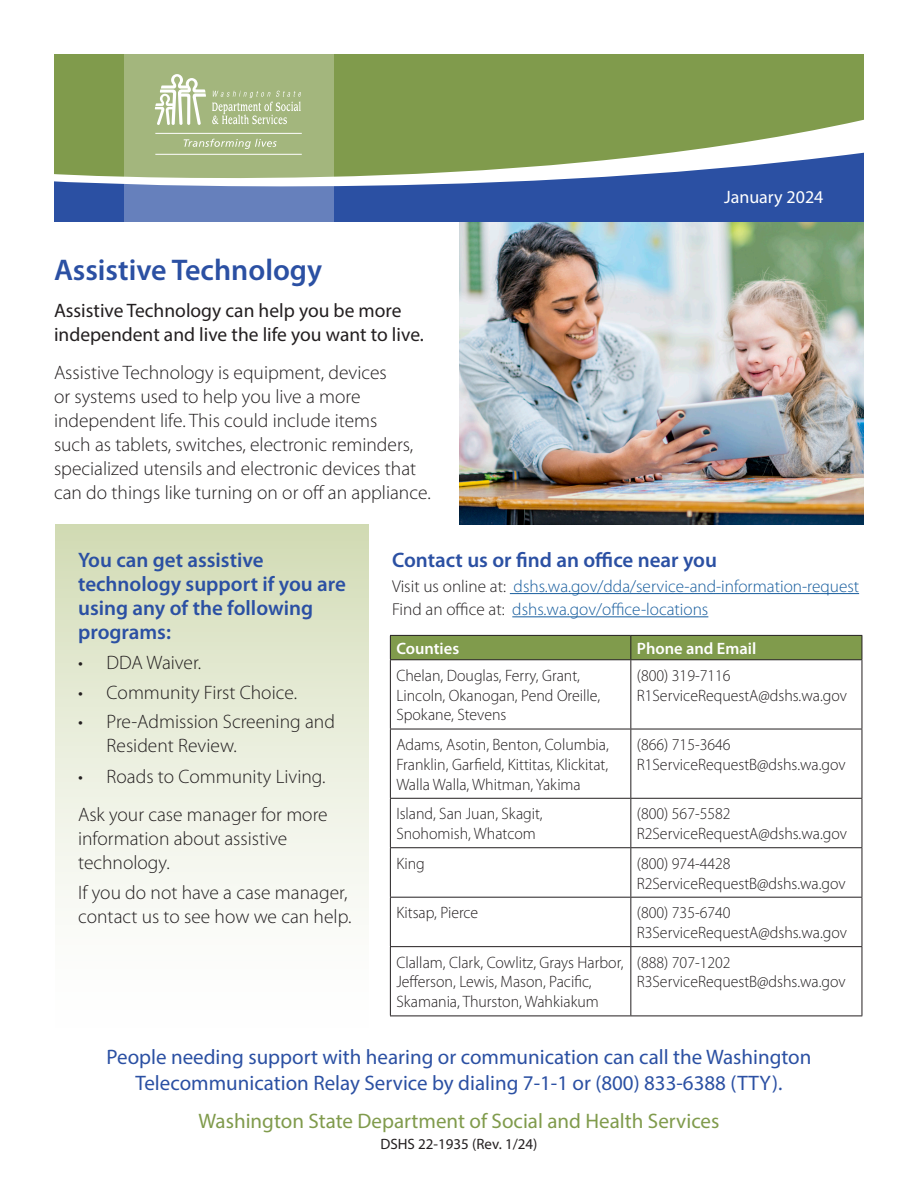
<style>
.page{position:relative;width:918px;height:1188px;background:#fff}
.page>*{position:absolute;margin:0;border:0;box-sizing:border-box;transform-origin:0 0}
.t1{font:600 30px "Myriad Pro";color:#2b50a3}
.t2{font:21px/25.2px "Myriad Pro";color:#2b50a3;text-align:center}
.t3{font:600 21px/24px "Myriad Pro";color:#2b50a3}
.t4{font:21px "Myriad Pro";color:#809b4c}
.t5{font:300 19.5px/24px "Myriad Pro";color:#231f20}
.t6{font:19.5px/24px "Myriad Pro";color:#231f20}
.t7{font:18px "Myriad Pro";color:#fff}
.t8{font:300 17.25px "Myriad Pro";color:#175d9e}
.t9{font:300 16.5px/19.8px "Myriad Pro";color:#231f20;scale:.96 1}
.t10{font:600 16.5px "Myriad Pro";color:#fff}
.t11{font:15px "Myriad Pro";color:#231f20}
.s1{color:#231f20}
</style>
<div class="page">
<img style="left:459px;top:222px;width:404px;height:302px">
<div style="left:54px;top:97px;width:810px;height:125px;background:#2b50a3"></div>
<svg style="left:54px;top:54px;width:810px;height:133px;background:#88a169"></svg>
<svg style="left:124px;top:54px;width:210px;height:168px;background:#98ac95"></svg>
<svg style="left:212px;top:91px;width:89px;height:33px;background:#b3c394"></svg>
<svg style="left:155px;top:74px;width:51px;height:51px;background:#c6d1ae"></svg>
<hr style="left:155px;top:133px;width:147px;height:1px;background:#fff">
<hr style="left:155px;top:154px;width:147px;height:1px;background:#fff">
<svg style="left:184px;top:139px;width:93px;height:10px"></svg>
<div style="left:55px;top:525px;width:314px;height:516px;background:linear-gradient(to bottom,#d4ddb9,#fff)"></div>
<div style="left:390px;top:635px;width:473px;height:25px;background:#809b4c"></div>
<hr style="left:390px;top:659px;width:241px;height:1px;background:#231f20">
<hr style="left:390px;top:660px;width:1px;height:69px;background:#231f20">
<hr style="left:631px;top:659px;width:231px;height:1px;background:#231f20">
<hr style="left:630px;top:660px;width:1px;height:69px;background:#231f20">
<hr style="left:862px;top:660px;width:1px;height:69px;background:#231f20">
<hr style="left:390px;top:729px;width:241px;height:1px;background:#231f20">
<hr style="left:390px;top:729px;width:1px;height:69px;background:#231f20">
<hr style="left:631px;top:729px;width:231px;height:1px;background:#231f20">
<hr style="left:630px;top:729px;width:1px;height:69px;background:#231f20">
<hr style="left:862px;top:729px;width:1px;height:69px;background:#231f20">
<hr style="left:390px;top:798px;width:241px;height:1px;background:#231f20">
<hr style="left:390px;top:799px;width:1px;height:48px;background:#231f20">
<hr style="left:631px;top:798px;width:231px;height:1px;background:#231f20">
<hr style="left:630px;top:799px;width:1px;height:48px;background:#231f20">
<hr style="left:862px;top:799px;width:1px;height:48px;background:#231f20">
<hr style="left:390px;top:847px;width:241px;height:1px;background:#231f20">
<hr style="left:390px;top:848px;width:1px;height:49px;background:#231f20">
<hr style="left:631px;top:847px;width:231px;height:1px;background:#231f20">
<hr style="left:630px;top:848px;width:1px;height:49px;background:#231f20">
<hr style="left:862px;top:848px;width:1px;height:49px;background:#231f20">
<hr style="left:390px;top:897px;width:241px;height:1px;background:#231f20">
<hr style="left:390px;top:898px;width:1px;height:48px;background:#231f20">
<hr style="left:631px;top:897px;width:231px;height:1px;background:#231f20">
<hr style="left:630px;top:898px;width:1px;height:48px;background:#231f20">
<hr style="left:862px;top:898px;width:1px;height:48px;background:#231f20">
<hr style="left:390px;top:946px;width:241px;height:1px;background:#231f20">
<hr style="left:390px;top:947px;width:1px;height:69px;background:#231f20">
<hr style="left:631px;top:946px;width:231px;height:1px;background:#231f20">
<hr style="left:630px;top:947px;width:1px;height:69px;background:#231f20">
<hr style="left:862px;top:947px;width:1px;height:69px;background:#231f20">
<hr style="left:390px;top:1016px;width:241px;height:1px;background:#231f20">
<hr style="left:631px;top:1016px;width:231px;height:1px;background:#231f20">
<hr style="left:510px;top:593px;width:349px;height:1px;background:#175d9e">
<hr style="left:512px;top:616px;width:196px;height:1px;background:#175d9e">
<p class="t1" style="left:54px;top:253px;width:270px">Assistive Technology</p>
<p class="t6" style="left:54px;top:298px;width:371px">Assistive Technology can help you be more independent and live the life you want to live.</p>
<p class="t5" style="left:54px;top:360px;width:378px">Assistive Technology is equipment, devices<br>or systems used to help you live a more independent life. This could include items<br>such as tablets, switches, electronic reminders, specialized utensils and electronic devices that can do things like turning on or off an appliance.</p>
<p class="t7" style="left:724px;top:186px;width:101px">January 2024</p>
<p class="t3" style="left:78px;top:548px;width:269px">You can get assistive technology support if you are using any of the following programs:</p>
<p class="t5" style="left:78px;top:651px;width:125px">• DDA Waiver.</p>
<p class="t5" style="left:78px;top:681px;width:220px">• Community First Choice.</p>
<p class="t5" style="left:107px;top:710px;width:230px;text-indent:-28px">• Pre-Admission Screening and<br>Resident Review.</p>
<p class="t5" style="left:78px;top:765px;width:249px">• Roads to Community Living.</p>
<p class="t5" style="left:78px;top:803px;width:251px">Ask your case manager for more information about assistive technology.</p>
<p class="t5" style="left:78px;top:881px;width:275px">If you do not have a case manager, contact us to see how we can help.</p>
<p class="t3" style="left:392px;top:548px;width:327px">Contact us or find an office near you</p>
<p class="t8" style="left:392px;top:577px;width:469px"><span class="s1">Visit us online at:</span> dshs.wa.gov/dda/service-and-information-request</p>
<p class="t8" style="left:392px;top:600px;width:318px"><span class="s1">Find an office at:</span> dshs.wa.gov/office-locations</p>
<p class="t10" style="left:396px;top:639px;width:64px">Counties</p>
<p class="t10" style="left:637px;top:639px;width:121px">Phone and Email</p>
<p class="t9" style="left:396px;top:666px;width:214px">Chelan, Douglas, Ferry, Grant,<br>Lincoln, Okanogan, Pend Oreille,<br>Spokane, Stevens</p>
<p class="t9" style="left:637px;top:666px;width:220px">(800) 319-7116<br>R1ServiceRequestA@dshs.wa.gov</p>
<p class="t9" style="left:396px;top:735px;width:223px;text-align:justify">Adams, Asotin, Benton, Columbia, Franklin, Garfield, Kittitas, Klickitat, Walla Walla, Whitman, Yakima</p>
<p class="t9" style="left:637px;top:735px;width:219px">(866) 715-3646<br>R1ServiceRequestB@dshs.wa.gov</p>
<p class="t9" style="left:396px;top:804px;width:154px">Island, San Juan, Skagit,<br>Snohomish, Whatcom</p>
<p class="t9" style="left:637px;top:804px;width:220px">(800) 567-5582<br>R2ServiceRequestA@dshs.wa.gov</p>
<p class="t9" style="left:396px;top:854px;width:31px">King</p>
<p class="t9" style="left:637px;top:854px;width:219px">(800) 974-4428<br>R2ServiceRequestB@dshs.wa.gov</p>
<p class="t9" style="left:396px;top:903px;width:87px">Kitsap, Pierce</p>
<p class="t9" style="left:637px;top:903px;width:220px">(800) 735-6740<br>R3ServiceRequestA@dshs.wa.gov</p>
<p class="t9" style="left:396px;top:953px;width:238px">Clallam, Clark, Cowlitz, Grays Harbor,<br>Jefferson, Lewis, Mason, Pacific,<br>Skamania, Thurston, Wahkiakum</p>
<p class="t9" style="left:637px;top:953px;width:219px">(888) 707-1202<br>R3ServiceRequestB@dshs.wa.gov</p>
<p class="t2" style="left:106px;top:1044px;width:707px">People needing support with hearing or communication can call the Washington<br>Telecommunication Relay Service by dialing 7-1-1 or (800) 833-6388 (TTY).</p>
<p class="t4" style="left:199px;top:1108px;width:522px">Washington State Department of Social and Health Services</p>
<p class="t11" style="left:380px;top:1135px;width:159px">DSHS 22-1935 (Rev. 1/24)</p>
</div>
